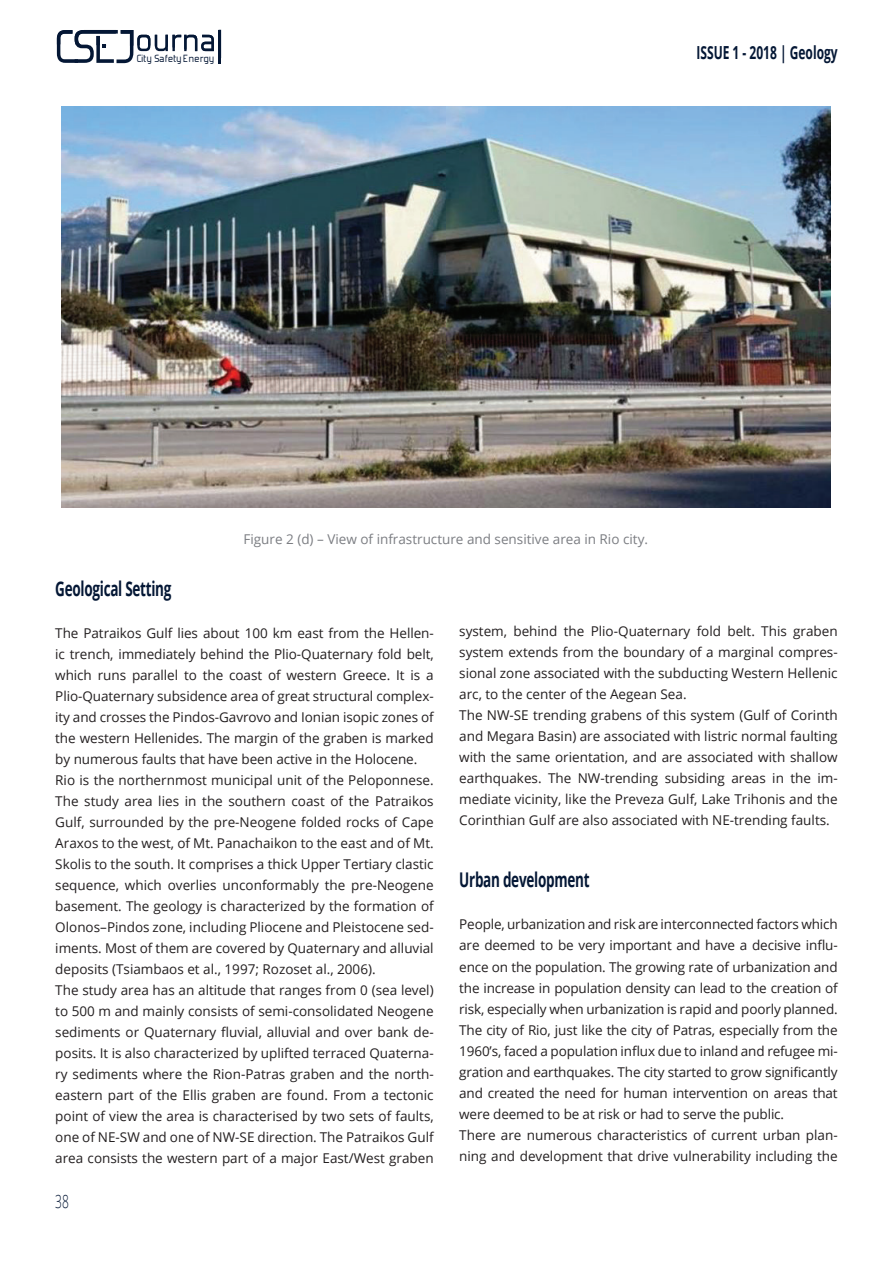
<style>
.page{position:relative;width:893px;height:1263px;background:#fff}
.page>*{position:absolute;margin:0;border:0;box-sizing:border-box;transform-origin:0 0}
.t1{font:700 20.25px "Open Sans";letter-spacing:-.02em;color:#041735;scale:.67 1}
.t2{font:700 18px "Open Sans";color:#041735;scale:.67 1}
.t3{font:300 18px "Open Sans";color:#041735;scale:.67 1}
.t4{font:13.5px/21px "Open Sans";color:#231f20}
.t5{font:13.5px "Open Sans";color:#7b7d82}
.t6{font:12.3px "Forgotten Futurist";letter-spacing:.045em;color:#041735}
</style>
<div class="page">
<svg style="left:57px;top:30px;width:164px;height:33px"></svg>
<img style="left:61px;top:107px;width:769px;height:400px">
<p class="t6" style="left:137px;top:53px;width:79px">City Safety Energy</p>
<h2 class="t2" style="left:696px;top:40px;width:212px">ISSUE 1 - 2018 | Geology</h2>
<p class="t5" style="left:243px;top:529px;width:406px">Figure 2 (d) – View of infrastructure and sensitive area in Rio city.</p>
<h1 class="t1" style="left:55px;top:574px;width:175px">Geological Setting</h1>
<p class="t4" style="left:55px;top:622px;width:380px">The Patraikos Gulf lies about 100 km east from the Hellen&shy;ic trench, immediately behind the Plio-Quaternary fold belt, which runs parallel to the coast of western Greece. It is a Plio-Quaternary subsidence area of great structural complex&shy;ity and crosses the Pindos-Gavrovo and Ionian isopic zones of the western Hellenides. The margin of the graben is marked by numerous faults that have been active in the Holocene.<br>Rio is the northernmost municipal unit of the Peloponnese.<br>The study area lies in the southern coast of the Patraikos Gulf, surrounded by the pre-Neogene folded rocks of Cape Araxos to the west, of Mt. Panachaikon to the east and of Mt.<br>Skolis to the south. It comprises a thick Upper Tertiary clastic sequence, which overlies unconformably the pre-Neogene basement. The geology is characterized by the formation of Olonos–Pindos zone, including Pliocene and Pleistocene sed&shy;iments. Most of them are covered by Quaternary and alluvial deposits (Tsiambaos et al., 1997; Rozoset al., 2006).<br>The study area has an altitude that ranges from 0 (sea level) to 500 m and mainly consists of semi-consolidated Neogene sediments or Quaternary fluvial, alluvial and over bank de&shy;posits. It is also characterized by uplifted terraced Quaterna&shy;ry sediments where the Rion-Patras graben and the north&shy;eastern part of the Ellis graben are found. From a tectonic point of view the area is characterised by two sets of faults, one of NE-SW and one of NW-SE direction. The Patraikos Gulf area consists the western part of a major East/West graben</p>
<p class="t4" style="left:459px;top:620px;width:380px">system, behind the Plio-Quaternary fold belt. This graben system extends from the boundary of a marginal compres&shy;sional zone associated with the subducting Western Hellenic arc, to the center of the Aegean Sea.<br>The NW-SE trending grabens of this system (Gulf of Corinth and Megara Basin) are associated with listric normal faulting with the same orientation, and are associated with shallow earthquakes. The NW-trending subsiding areas in the im&shy;mediate vicinity, like the Preveza Gulf, Lake Trihonis and the Corinthian Gulf are also associated with NE-trending faults.</p>
<h1 class="t1" style="left:459px;top:866px;width:196px">Urban development</h1>
<p class="t4" style="left:459px;top:914px;width:380px">People, urbanization and risk are interconnected factors which are deemed to be very important and have a decisive influ&shy;ence on the population. Τhe growing rate of urbanization and the increase in population density can lead to the creation of risk, especially when urbanization is rapid and poorly planned.<br>The city of Rio, just like the city of Patras, especially from the 1960’s, faced a population influx due to inland and refugee mi&shy;gration and earthquakes. The city started to grow significantly and created the need for human intervention on areas that were deemed to be at risk or had to serve the public.<br>There are numerous characteristics of current urban plan&shy;ning and development that drive vulnerability including the</p>
<h2 class="t3" style="left:55px;top:1189px;width:22px">38</h2>
</div>
